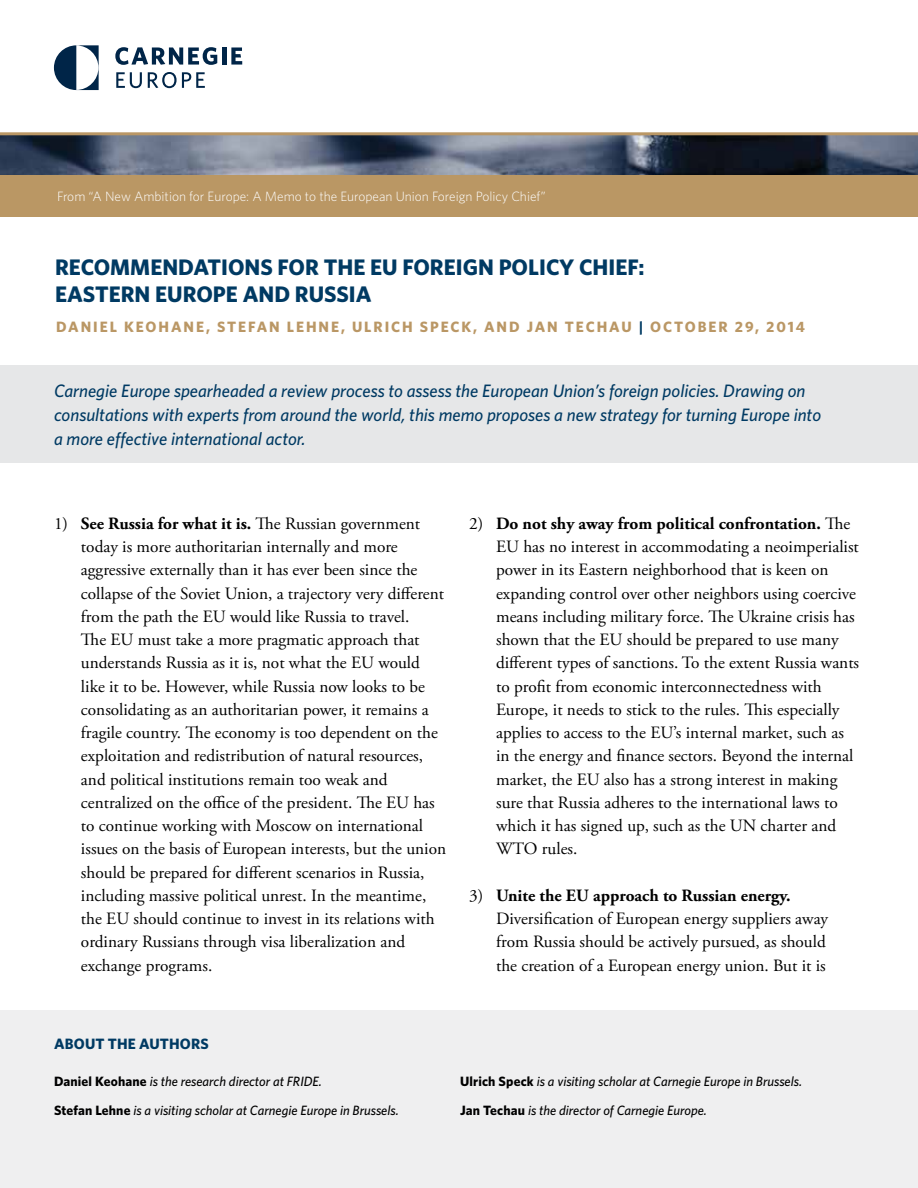
<style>
.page{position:relative;width:918px;height:1188px;background:#fff}
.page>*{position:absolute;margin:0;border:0;box-sizing:border-box;transform-origin:0 0}
.t1{font:700 22.5px/27px "Whitney";color:#003a63}
.t2{font:italic 500 18px/24px "Whitney";color:#003a63}
.t3{font:17.25px/23.2px "Adobe Garamond Pro";color:#000}
.t4{font:700 15px "Whitney";letter-spacing:.13em;color:#ba9765}
.t5{font:700 15px "Whitney";letter-spacing:.01em;color:#003a63}
.t6{font:italic 500 13.5px/28.5px "Whitney";color:#000}
.t7{font:300 13.5px "Whitney";color:#fff}
.s1{color:#003a63}
.s2{font-weight:700}
.s3{font-weight:700;font-style:normal}
</style>
<div class="page">
<div style="left:0;top:365px;width:918px;height:97px;background:#e6e7e8"></div>
<div style="left:0;top:1011px;width:918px;height:177px;background:#efeff0"></div>
<svg style="left:115px;top:47px;width:102px;height:18px"></svg>
<hr style="left:222px;top:47px;width:4px;height:18px;background:#002548">
<svg style="left:231px;top:47px;width:11px;height:18px"></svg>
<svg style="left:116px;top:72px;width:26px;height:16px"></svg>
<svg style="left:148px;top:72px;width:57px;height:16px"></svg>
<svg style="left:54px;top:45px;width:45px;height:45px"></svg>
<img style="left:0;top:135px;width:918px;height:41px">
<div style="left:0;top:176px;width:918px;height:41px;background:#ba9764"></div>
<hr style="left:0;top:132px;width:918px;height:3px;background:#ba9765">
<p class="t7" style="left:57px;top:188px;width:490px">From “A New Ambition for Europe: A Memo to the European Union Foreign Policy Chief”</p>
<h1 class="t1" style="left:55px;top:253px;width:591px">RECOMMENDATIONS FOR THE EU FOREIGN POLICY CHIEF:<br>EASTERN EUROPE AND RUSSIA</h1>
<p class="t4" style="left:56px;top:316px;width:750px">DANIEL KEOHANE, STEFAN LEHNE, ULRICH SPECK, AND JAN TECHAU <span class="s1">|</span> OCTOBER 29, 2014</p>
<p class="t2" style="left:54px;top:378px;width:769px">Carnegie Europe spearheaded a review process to assess the European Union’s foreign policies. Drawing on consultations with experts from around the world, this memo proposes a new strategy for turning Europe into a more effective international actor.</p>
<p class="t3" style="left:81px;top:512px;width:367px;text-indent:-27px">1) <span class="s2">See Russia for what it is.</span> The Russian government today is more authoritarian internally and more aggressive externally than it has ever been since the collapse of the Soviet Union, a trajectory very different from the path the EU would like Russia to travel.<br>The EU must take a more pragmatic approach that understands Russia as it is, not what the EU would like it to be. However, while Russia now looks to be consolidating as an authoritarian power, it remains a fragile country. The economy is too dependent on the exploitation and redistribution of natural resources, and political institutions remain too weak and centralized on the office of the president. The EU has to continue working with Moscow on international issues on the basis of European interests, but the union should be prepared for different scenarios in Russia, including massive political unrest. In the meantime, the EU should continue to invest in its relations with ordinary Russians through visa liberalization and exchange programs.</p>
<p class="t3" style="left:496px;top:512px;width:365px;text-indent:-27px">2) <span class="s2">Do not shy away from political confrontation.</span> The EU has no interest in accommodating a neoimperialist power in its Eastern neighborhood that is keen on expanding control over other neighbors using coercive means including military force. The Ukraine crisis has shown that the EU should be prepared to use many different types of sanctions. To the extent Russia wants to profit from economic interconnectedness with Europe, it needs to stick to the rules. This especially applies to access to the EU’s internal market, such as in the energy and finance sectors. Beyond the internal market, the EU also has a strong interest in making sure that Russia adheres to the international laws to which it has signed up, such as the UN charter and WTO rules.</p>
<p class="t3" style="left:496px;top:884px;width:334px;text-indent:-27px">3) <span class="s2">Unite the EU approach to Russian energy.<br></span>Diversification of European energy suppliers away from Russia should be actively pursued, as should the creation of a European energy union. But it is</p>
<p class="t5" style="left:54px;top:1033px;width:156px">ABOUT THE AUTHORS</p>
<p class="t6" style="left:54px;top:1067px;width:346px"><span class="s3">Daniel Keohane</span> is the research director at FRIDE.<br><span class="s3">Stefan Lehne</span> is a visiting scholar at Carnegie Europe in Brussels.</p>
<p class="t6" style="left:460px;top:1067px;width:344px"><span class="s3">Ulrich Speck</span> is a visiting scholar at Carnegie Europe in Brussels.<br><span class="s3">Jan Techau</span> is the director of Carnegie Europe.</p>
</div>
